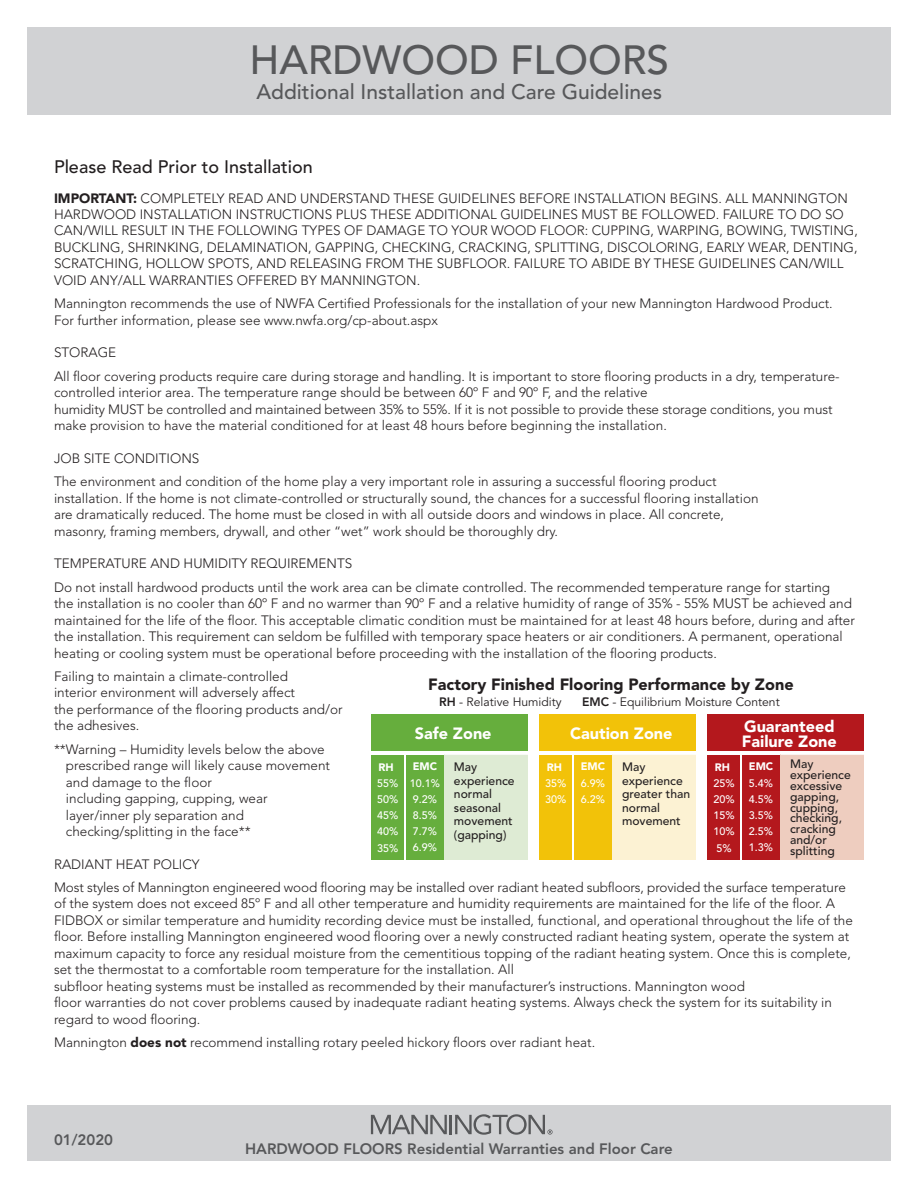
<style>
.page{position:relative;width:918px;height:1188px;background:#fff}
.page>*{position:absolute;margin:0;border:0;box-sizing:border-box;transform-origin:0 0}
.t1{font:500 40.5px "Avenir LT Std";color:#57585a}
.t2{font:500 21px "Avenir LT Std";color:#57585a}
.t3{font:500 18px "Avenir LT Std";color:#231f20}
.t4{font:900 16.2px "Avenir";color:#231f20}
.t5{font:900 16.2px/14.9px "Avenir";color:#fff}
.t6{font:800 15px "Avenir LT Std";color:#57585a}
.t7{font:300 13.5px/16.5px "Avenir";color:#231f20}
.t8{font:500 12.15px/13.5px "Avenir";color:#231f20}
.t9{font:12.15px "Avenir";color:#231f20}
.t10{font:500 10.8px/16.2px "Avenir";color:#fff;text-align:justify}
.t11{font:900 10.8px "Avenir";color:#fff}
.s1{font-weight:900}
.s2{font-weight:800}
</style>
<div class="page">
<div style="left:27px;top:1105px;width:864px;height:56px;background:#d1d2d4"></div>
<div style="left:371px;top:715px;width:157px;height:145px;background:#66ae3d"></div>
<hr style="left:371px;top:751px;width:157px;height:4px;background:#fff">
<div style="left:444px;top:754px;width:84px;height:106px;background:#deebd4"></div>
<hr style="left:404px;top:753px;width:2px;height:111px;background:#fff">
<div style="left:540px;top:715px;width:156px;height:145px;background:#f2c209"></div>
<hr style="left:539px;top:751px;width:157px;height:4px;background:#fff">
<div style="left:612px;top:754px;width:84px;height:106px;background:#fcf2d3"></div>
<hr style="left:573px;top:753px;width:1px;height:111px;background:#fff">
<div style="left:708px;top:715px;width:156px;height:145px;background:#b4181d"></div>
<hr style="left:707px;top:751px;width:157px;height:4px;background:#fff">
<div style="left:781px;top:754px;width:83px;height:106px;background:#eecdbf"></div>
<hr style="left:741px;top:753px;width:1px;height:111px;background:#fff">
<div style="left:27px;top:27px;width:864px;height:87px;background:#d1d2d4"></div>
<svg style="left:371px;top:1114px;width:182px;height:21px"></svg>
<h1 class="t1" style="left:249px;top:37px;width:421px">HARDWOOD FLOORS</h1>
<h2 class="t2" style="left:256px;top:80px;width:407px">Additional Installation and Care Guidelines</h2>
<h3 class="t3" style="left:54px;top:156px;width:260px">Please Read Prior to Installation</h3>
<p class="t7" style="left:54px;top:190px;width:805px"><span class="s1">IMPORTANT:</span> COMPLETELY READ AND UNDERSTAND THESE GUIDELINES BEFORE INSTALLATION BEGINS. ALL MANNINGTON HARDWOOD INSTALLATION INSTRUCTIONS PLUS THESE ADDITIONAL GUIDELINES MUST BE FOLLOWED. FAILURE TO DO SO CAN/WILL RESULT IN THE FOLLOWING TYPES OF DAMAGE TO YOUR WOOD FLOOR: CUPPING, WARPING, BOWING, TWISTING, BUCKLING, SHRINKING, DELAMINATION, GAPPING, CHECKING, CRACKING, SPLITTING, DISCOLORING, EARLY WEAR, DENTING, SCRATCHING, HOLLOW SPOTS, AND RELEASING FROM THE SUBFLOOR. FAILURE TO ABIDE BY THESE GUIDELINES CAN/WILL VOID ANY/ALL WARRANTIES OFFERED BY MANNINGTON.</p>
<p class="t7" style="left:54px;top:295px;width:780px">Mannington recommends the use of NWFA Certified Professionals for the installation of your new Mannington Hardwood Product.<br>For further information, please see www.nwfa.org/cp-about.aspx</p>
<p class="t7" style="left:54px;top:341px;width:787px;line-height:23.2px">STORAGE<br>All floor covering products require care during storage and handling. It is important to store flooring products in a dry, temperature-</p>
<p class="t7" style="left:54px;top:384px;width:780px">controlled interior area. The temperature range should be between 60º F and 90º F, and the relative<br>humidity MUST be controlled and maintained between 35% to 55%. If it is not possible to provide these storage conditions, you must make provision to have the material conditioned for at least 48 hours before beginning the installation.</p>
<p class="t7" style="left:54px;top:447px;width:664px;line-height:23.2px">JOB SITE CONDITIONS<br>The environment and condition of the home play a very important role in assuring a successful flooring product</p>
<p class="t7" style="left:54px;top:490px;width:706px">installation. If the home is not climate-controlled or structurally sound, the chances for a successful flooring installation are dramatically reduced. The home must be closed in with all outside doors and windows in place. All concrete, masonry, framing members, drywall, and other “wet” work should be thoroughly dry.</p>
<p class="t7" style="left:54px;top:552px;width:778px;line-height:23.2px">TEMPERATURE AND HUMIDITY REQUIREMENTS<br>Do not install hardwood products until the work area can be climate controlled. The recommended temperature range for starting</p>
<p class="t7" style="left:54px;top:595px;width:802px">the installation is no cooler than 60º F and no warmer than 90º F and a relative humidity of range of 35% - 55% MUST be achieved and maintained for the life of the floor. This acceptable climatic condition must be maintained for at least 48 hours before, during and after the installation. This requirement can seldom be fulfilled with temporary space heaters or air conditioners. A permanent, operational heating or cooling system must be operational before proceeding with the installation of the flooring products.</p>
<p class="t7" style="left:54px;top:668px;width:290px">Failing to maintain a climate-controlled<br>interior environment will adversely affect<br>the performance of the flooring products and/or the adhesives.</p>
<p class="t7" style="left:66px;top:741px;width:266px;text-indent:-12px">**Warning – Humidity levels below the above prescribed range will likely cause movement and damage to the floor<br>including gapping, cupping, wear layer/inner ply separation and checking/splitting in the face**</p>
<p class="t7" style="left:54px;top:852px;width:793px;line-height:23.2px">RADIANT HEAT POLICY<br>Most styles of Mannington engineered wood flooring may be installed over radiant heated subfloors, provided the surface temperature</p>
<p class="t7" style="left:54px;top:896px;width:800px">of the system does not exceed 85º F and all other temperature and humidity requirements are maintained for the life of the floor. A FIDBOX or similar temperature and humidity recording device must be installed, functional, and operational throughout the life of the floor. Before installing Mannington engineered wood flooring over a newly constructed radiant heating system, operate the system at maximum capacity to force any residual moisture from the cementitious topping of the radiant heating system. Once this is complete, set the thermostat to a comfortable room temperature for the installation. All<br>subfloor heating systems must be installed as recommended by their manufacturer’s instructions. Mannington wood<br>floor warranties do not cover problems caused by inadequate radiant heating systems. Always check the system for its suitability in regard to wood flooring.</p>
<p class="t7" style="left:54px;top:1034px;width:543px">Mannington <span class="s1">does not</span> recommend installing rotary peeled hickory floors over radiant heat.</p>
<p class="t4" style="left:428px;top:675px;width:367px">Factory Finished Flooring Performance by Zone</p>
<p class="t9" style="left:439px;top:695px;width:124px"><span class="s2">RH</span> - Relative Humidity</p>
<p class="t9" style="left:582px;top:695px;width:199px"><span class="s2">EMC</span> - Equilibrium Moisture Content</p>
<p class="t5" style="left:415px;top:726px;width:78px">Safe Zone</p>
<p class="t5" style="left:742px;top:719px;width:97px">Guaranteed<br>Failure Zone</p>
<p class="t5" style="left:570px;top:726px;width:104px">Caution Zone</p>
<p class="t8" style="left:790px;top:759px;width:62px;line-height:10.8px">May experience excessive gapping, cupping, checking, cracking and/or splitting</p>
<p class="t11" style="left:413px;top:760px;width:26px">EMC</p>
<p class="t10" style="left:410px;top:775px;width:32px;text-align:left">10.1%<br>9.2%<br>8.5%<br>7.7%<br>6.9%</p>
<p class="t11" style="left:581px;top:760px;width:26px">EMC</p>
<p class="t10" style="left:581px;top:775px;width:26px">6.9%<br>6.2%</p>
<p class="t11" style="left:749px;top:760px;width:26px">EMC</p>
<p class="t10" style="left:749px;top:775px;width:26px">5.4% 4.5% 3.5% 2.5% 1.3%</p>
<p class="t8" style="left:454px;top:760px;width:62px">May experience normal seasonal movement (gapping)</p>
<p class="t8" style="left:622px;top:760px;width:70px">May experience greater than normal movement</p>
<p class="t11" style="left:379px;top:760px;width:17px">RH</p>
<p class="t10" style="left:377px;top:775px;width:23px">55% 50% 45% 40% 35%</p>
<p class="t11" style="left:547px;top:760px;width:17px">RH</p>
<p class="t10" style="left:545px;top:775px;width:23px">35%<br>30%</p>
<p class="t11" style="left:715px;top:760px;width:17px">RH</p>
<p class="t10" style="left:713px;top:775px;width:23px">25% 20% 15% 10% 5%</p>
<p class="t6" style="left:54px;top:1131px;width:61px">01/2020</p>
<p class="t6" style="left:245px;top:1140px;width:429px">HARDWOOD FLOORS Residential Warranties and Floor Care</p>
</div>
